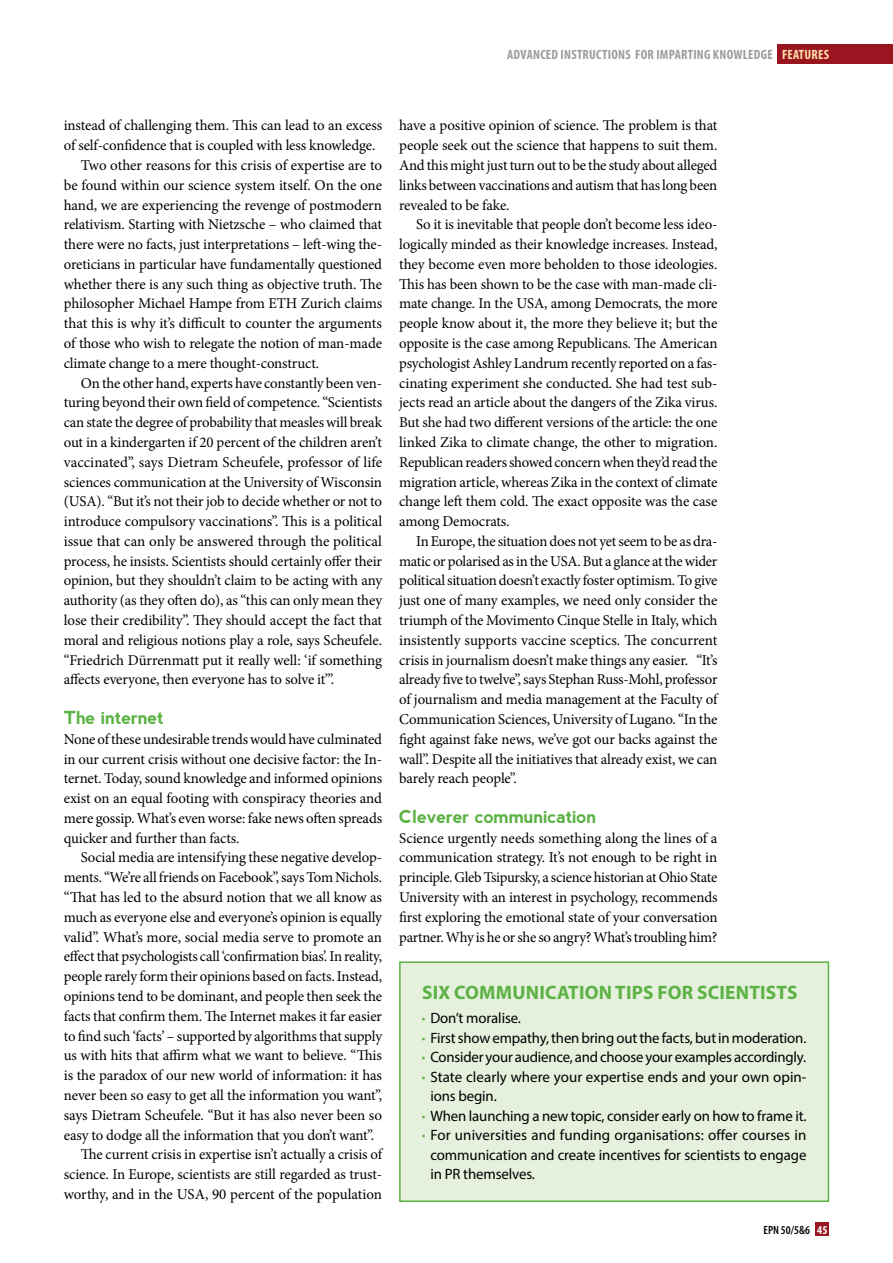
<style>
.page{position:relative;width:893px;height:1263px;background:#fff}
.page>*{position:absolute;margin:0;border:0;box-sizing:border-box;transform-origin:0 0}
.t1{font:700 19.5px "Myriad Pro";letter-spacing:.01em;color:#5cb244}
.t2{font:700 18px "nevis";letter-spacing:-.015em;color:#5cb244}
.t3{font:15px/19.8px "Minion Pro";letter-spacing:-.01em;color:#000;text-align:justify}
.t4{font:15px/19.5px "Myriad Pro";letter-spacing:-.01em;color:#000}
.t5{font:700 condensed 13.5px "Myriad Pro";letter-spacing:.02em;color:#9d9d9c}
.t6{font:700 condensed 13.5px "Myriad Pro";letter-spacing:.02em;color:#fedea9}
.t7{font:600 condensed 12px "Myriad Pro";color:#000}
.s1{font-weight:300;color:#5cb244}
.s2{font-weight:700;color:#fff}
</style>
<div class="page">
<div style="left:816px;top:1222px;width:13px;height:14px;background:#991620"></div>
<div style="left:777px;top:45px;width:116px;height:19px;background:#991620"></div>
<div style="left:400px;top:962px;width:428px;height:239px;background:#e5f0dd"></div>
<div style="left:399px;top:961px;width:430px;height:241px;border:2px solid #5cb244"></div>
<p class="t5" style="left:507px;top:46px;width:61px">ADVANCED INSTRU</p>
<p class="t5" style="left:596px;top:46px;width:13px">CTIONS</p>
<p class="t5" style="left:633px;top:46px;width:7px">FOR</p>
<p class="t5" style="left:656px;top:46px;width:7px">IMPARTING</p>
<p class="t5" style="left:713px;top:46px;width:8px">KNOWLEDGE</p>
<p class="t6" style="left:782px;top:46px;width:49px">FEATURES</p>
<p class="t3" style="left:64px;top:116px;width:320px">instead of challenging them. This can lead to an excess</p>
<p class="t3" style="left:64px;top:136px;width:313px">of self-confidence that is coupled with less knowledge.</p>
<p class="t3" style="left:81px;top:155px;width:303px">Two other reasons for this crisis of expertise are to</p>
<p class="t3" style="left:64px;top:175px;width:320px">be found within our science system itself. On the one</p>
<p class="t3" style="left:64px;top:195px;width:320px">hand, we are experiencing the revenge of postmodern</p>
<p class="t3" style="left:64px;top:215px;width:320px">relativism. Starting with Nietzsche – who claimed that</p>
<p class="t3" style="left:64px;top:234px;width:320px">there were no facts, just interpretations – left-wing the-</p>
<p class="t3" style="left:64px;top:254px;width:320px">oreticians in particular have fundamentally questioned</p>
<p class="t3" style="left:64px;top:274px;width:320px">whether there is any such thing as objective truth. The</p>
<p class="t3" style="left:64px;top:294px;width:320px">philosopher Michael Hampe from ETH Zurich claims</p>
<p class="t3" style="left:64px;top:314px;width:320px">that this is why it’s difficult to counter the arguments</p>
<p class="t3" style="left:64px;top:333px;width:320px">of those who wish to relegate the notion of man-made</p>
<p class="t3" style="left:64px;top:353px;width:257px">climate change to a mere thought-construct.</p>
<p class="t3" style="left:81px;top:373px;width:303px">On the other hand, experts have constantly been ven-</p>
<p class="t3" style="left:64px;top:393px;width:320px">turing beyond their own field of competence. “Scientists</p>
<p class="t3" style="left:64px;top:412px;width:320px">can state the degree of probability that measles will break</p>
<p class="t3" style="left:64px;top:432px;width:320px">out in a kindergarten if 20 percent of the children aren’t</p>
<p class="t3" style="left:64px;top:452px;width:320px">vaccinated”, says Dietram Scheufele, professor of life</p>
<p class="t3" style="left:64px;top:472px;width:320px">sciences communication at the University of Wisconsin</p>
<p class="t3" style="left:64px;top:492px;width:320px">(USA). “But it’s not their job to decide whether or not to</p>
<p class="t3" style="left:64px;top:511px;width:320px">introduce compulsory vaccinations”. This is a political</p>
<p class="t3" style="left:64px;top:531px;width:320px">issue that can only be answered through the political</p>
<p class="t3" style="left:64px;top:551px;width:320px">process, he insists. Scientists should certainly offer their</p>
<p class="t3" style="left:64px;top:571px;width:320px">opinion, but they shouldn’t claim to be acting with any</p>
<p class="t3" style="left:64px;top:591px;width:320px">authority (as they often do), as “this can only mean they</p>
<p class="t3" style="left:64px;top:610px;width:320px">lose their credibility”. They should accept the fact that</p>
<p class="t3" style="left:64px;top:630px;width:320px">moral and religious notions play a role, says Scheufele.</p>
<p class="t3" style="left:64px;top:650px;width:320px">“Friedrich Dürrenmatt put it really well: ‘if something</p>
<p class="t3" style="left:64px;top:670px;width:272px">affects everyone, then everyone has to solve it’”.</p>
<p class="t2" style="left:64px;top:707px;width:102px">The internet</p>
<p class="t3" style="left:64px;top:729px;width:320px">None of these undesirable trends would have culminated in our current crisis without one decisive factor: the In&shy;ternet. Today, sound knowledge and informed opinions exist on an equal footing with conspiracy theories and mere gossip. What’s even worse: fake news often spreads quicker and further than facts.</p>
<p class="t3" style="left:81px;top:848px;width:303px">Social media are intensifying these negative develop-</p>
<p class="t3" style="left:64px;top:868px;width:320px">ments. “We’re all friends on Facebook”, says Tom Nichols.</p>
<p class="t3" style="left:64px;top:887px;width:320px">“That has led to the absurd notion that we all know as</p>
<p class="t3" style="left:64px;top:907px;width:320px">much as everyone else and everyone’s opinion is equally</p>
<p class="t3" style="left:64px;top:927px;width:320px">valid”. What’s more, social media serve to promote an</p>
<p class="t3" style="left:64px;top:947px;width:320px">effect that psychologists call ‘confirmation bias’. In reality,</p>
<p class="t3" style="left:64px;top:966px;width:320px">people rarely form their opinions based on facts. Instead,</p>
<p class="t3" style="left:64px;top:986px;width:320px">opinions tend to be dominant, and people then seek the</p>
<p class="t3" style="left:64px;top:1006px;width:320px">facts that confirm them. The Internet makes it far easier</p>
<p class="t3" style="left:64px;top:1026px;width:320px">to find such ‘facts’ – supported by algorithms that supply</p>
<p class="t3" style="left:64px;top:1046px;width:320px">us with hits that affirm what we want to believe. “This</p>
<p class="t3" style="left:64px;top:1065px;width:320px">is the paradox of our new world of information: it has</p>
<p class="t3" style="left:64px;top:1085px;width:320px">never been so easy to get all the information you want”,</p>
<p class="t3" style="left:64px;top:1105px;width:320px">says Dietram Scheufele. “But it has also never been so</p>
<p class="t3" style="left:64px;top:1125px;width:312px">easy to dodge all the information that you don’t want”.</p>
<p class="t3" style="left:81px;top:1145px;width:303px">The current crisis in expertise isn’t actually a crisis of</p>
<p class="t3" style="left:64px;top:1164px;width:320px">science. In Europe, scientists are still regarded as trust-</p>
<p class="t3" style="left:64px;top:1184px;width:320px">worthy, and in the USA, 90 percent of the population</p>
<p class="t3" style="left:399px;top:116px;width:320px">have a positive opinion of science. The problem is that people seek out the science that happens to suit them.<br>And this might just turn out to be the study about alleged links between vaccinations and autism that has long been revealed to be fake.</p>
<p class="t3" style="left:399px;top:215px;width:320px;text-indent:17px">So it is inevitable that people don’t become less ideo&shy;logically minded as their knowledge increases. Instead, they become even more beholden to those ideologies.<br>This has been shown to be the case with man-made cli&shy;mate change. In the USA, among Democrats, the more people know about it, the more they believe it; but the opposite is the case among Republicans. The American psychologist Ashley Landrum recently reported on a fas&shy;cinating experiment she conducted. She had test sub&shy;jects read an article about the dangers of the Zika virus.<br>But she had two different versions of the article: the one linked Zika to climate change, the other to migration.<br>Republican readers showed concern when they’d read the migration article, whereas Zika in the context of climate change left them cold. The exact opposite was the case among Democrats.</p>
<p class="t3" style="left:399px;top:531px;width:320px;text-indent:17px">In Europe, the situation does not yet seem to be as dra&shy;matic or polarised as in the USA. But a glance at the wider political situation doesn’t exactly foster optimism. To give just one of many examples, we need only consider the triumph of the Movimento Cinque Stelle in Italy, which insistently supports vaccine sceptics. The concurrent crisis in journalism doesn’t make things any easier. “It’s already five to twelve”, says Stephan Russ-Mohl, professor of journalism and media management at the Faculty of Communication Sciences, University of Lugano. “In the fight against fake news, we’ve got our backs against the wall”. Despite all the initiatives that already exist, we can barely reach people”.</p>
<p class="t2" style="left:399px;top:806px;width:199px">Cleverer communication</p>
<p class="t3" style="left:399px;top:828px;width:320px">Science urgently needs something along the lines of a communication strategy. It’s not enough to be right in principle. Gleb Tsipursky, a science historian at Ohio State University with an interest in psychology, recommends first exploring the emotional state of your conversation partner. Why is he or she so angry? What’s troubling him?</p>
<h1 class="t1" style="left:422px;top:979px;width:377px">SIX COMMUNICATION TIPS FOR SCIENTISTS</h1>
<p class="t4" style="left:422px;top:1008px;width:101px"><span class="s1">•</span> Don’t moralise.</p>
<p class="t4" style="left:422px;top:1028px;width:386px"><span class="s1">•</span> First show empathy, then bring out the facts, but in moderation.</p>
<p class="t4" style="left:422px;top:1047px;width:386px"><span class="s1">•</span> Consider your audience, and choose your examples accordingly.</p>
<p class="t4" style="left:430px;top:1067px;width:378px;text-indent:-9px"><span class="s1">•</span> State clearly where your expertise ends and your own opin&shy;ions begin.</p>
<p class="t4" style="left:422px;top:1106px;width:386px"><span class="s1">•</span> When launching a new topic, consider early on how to frame it.</p>
<p class="t4" style="left:430px;top:1125px;width:378px;text-align:justify;text-indent:-8px"><span class="s1">•</span> For universities and funding organisations: offer courses in communication and create incentives for scientists to engage in PR themselves.</p>
<p class="t7" style="left:763px;top:1223px;width:66px">EPN 50/5&amp;6 <span class="s2">45</span></p>
</div>
